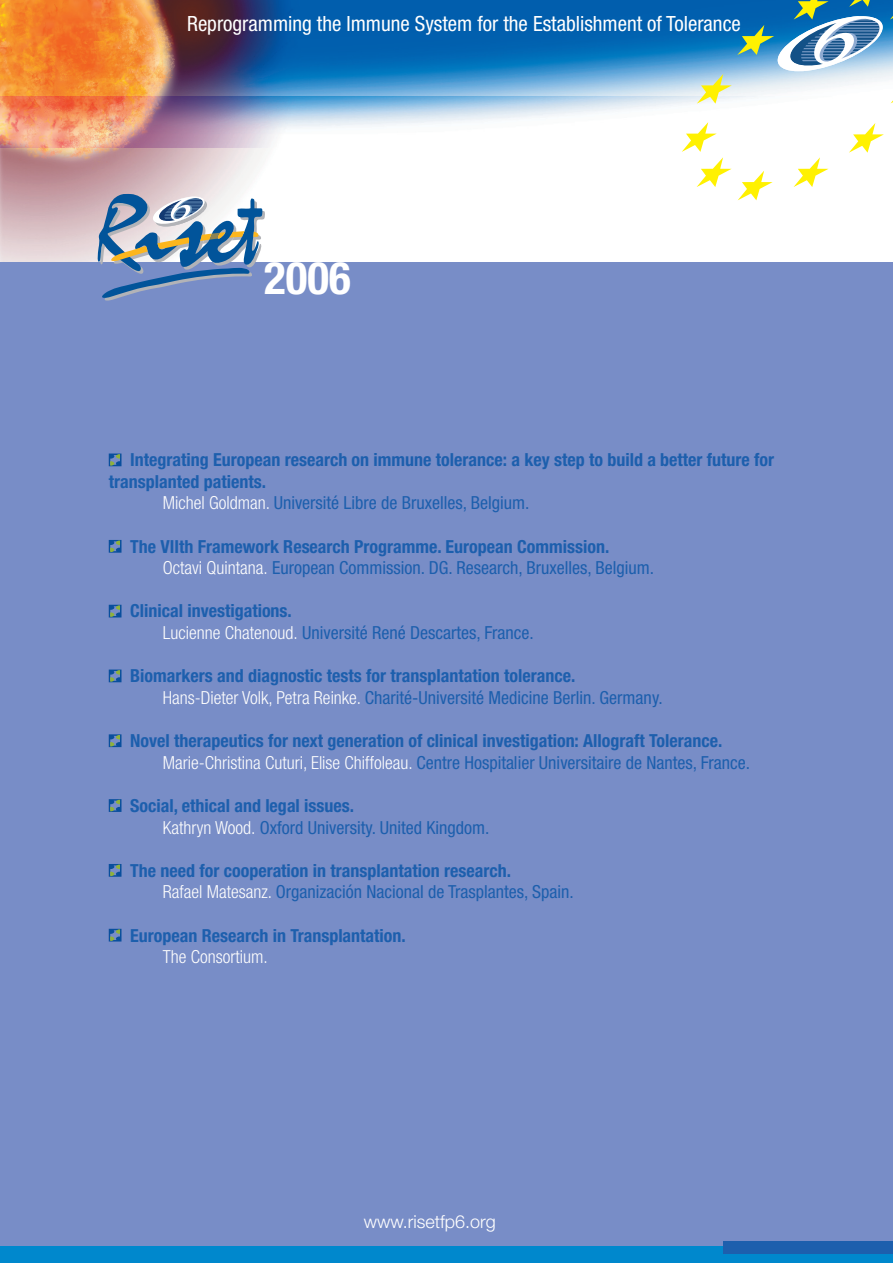
<style>
.page{position:relative;width:893px;height:1263px;background:#fff}
.page>*{position:absolute;margin:0;border:0;box-sizing:border-box;transform-origin:0 0}
.t1{font:700 condensed 45px "Helvetica Neue";color:#fff}
.t2{font:condensed 21px "Helvetica Neue";color:#fff}
.t3{font:700 condensed 18px/21.6px "Helvetica Neue";color:#1d5fad}
.t4{font:condensed 18px/21.6px "Helvetica Neue";color:#1d5fad}
.t5{font:300 18px "Helvetica Neue";color:#fff}
.t6{font:300 condensed 18px "Helvetica Neue";color:#fdfdfd}
.s1{font-weight:300;color:#fdfdfd}
.s2{font-weight:400}
.s3{font-weight:700}
</style>
<div class="page">
<img style="left:0;top:0;width:757px;height:262px">
<img style="left:63px;top:97px;width:619px;height:50px">
<img style="left:0;top:97px;width:61px;height:50px">
<div style="left:0;top:262px;width:893px;height:1001px;background:#788dc7"></div>
<svg style="left:682px;top:0;width:211px;height:200px"></svg>
<div style="left:0;top:1247px;width:893px;height:16px;background:#0088cd"></div>
<div style="left:723px;top:1241px;width:170px;height:13px;background:#1d5fad"></div>
<svg style="left:109px;top:453px;width:12px;height:13px"></svg>
<svg style="left:109px;top:540px;width:12px;height:13px"></svg>
<svg style="left:109px;top:605px;width:12px;height:12px"></svg>
<svg style="left:109px;top:669px;width:12px;height:13px"></svg>
<svg style="left:109px;top:734px;width:12px;height:13px"></svg>
<svg style="left:109px;top:799px;width:12px;height:13px"></svg>
<svg style="left:109px;top:864px;width:12px;height:13px"></svg>
<svg style="left:109px;top:929px;width:12px;height:12px"></svg>
<svg style="left:98px;top:194px;width:167px;height:107px"></svg>
<p class="t2" style="left:187px;top:11px;width:555px">Reprogramming the Immune System for the Establishment of Tolerance</p>
<h1 class="t1" style="left:264px;top:251px;width:88px">2006</h1>
<p class="t3" style="left:130px;top:449px;width:646px">Integrating European research on immune tolerance: a key step to build a better future for</p>
<p class="t3" style="left:109px;top:470px;width:159px">transplanted patients.</p>
<p class="t4" style="left:163px;top:492px;width:368px"><span class="s1">Michel Goldman.</span> Université Libre de Bruxelles, Belgium.</p>
<p class="t3" style="left:163px;top:535px;width:493px;text-indent:-33px">The VIIth Framework Research Programme. European Commission.<br><span class="s1">Octavi Quintana.</span> <span class="s2">European Commission. DG. Research, Bruxelles, Belgium.</span></p>
<p class="t4" style="left:163px;top:600px;width:372px;text-indent:-33px"><span class="s3">Clinical investigations.<br></span><span class="s1">Lucienne Chatenoud.</span> Université René Descartes, France.</p>
<p class="t3" style="left:163px;top:665px;width:501px;text-indent:-33px">Biomarkers and diagnostic tests for transplantation tolerance.<br><span class="s1">Hans-Dieter Volk, Petra Reinke.</span> <span class="s2">Charité-Université Medicine Berlin. Germany.</span></p>
<p class="t3" style="left:163px;top:730px;width:589px;text-indent:-33px">Novel therapeutics for next generation of clinical investigation: Allograft Tolerance.<br><span class="s1">Marie-Christina Cuturi, Elise Chiffoleau.</span> <span class="s2">Centre Hospitalier Universitaire de Nantes, France.</span></p>
<p class="t4" style="left:163px;top:795px;width:328px;text-indent:-33px"><span class="s3">Social, ethical and legal issues.<br></span><span class="s1">Kathryn Wood.</span> Oxford University. United Kingdom.</p>
<p class="t3" style="left:163px;top:859px;width:412px;text-indent:-33px">The need for cooperation in transplantation research.<br><span class="s1">Rafael Matesanz.</span> <span class="s2">Organización Nacional de Trasplantes, Spain.</span></p>
<p class="t3" style="left:130px;top:924px;width:277px">European Research in Transplantation.</p>
<p class="t6" style="left:163px;top:946px;width:106px">The Consortium.</p>
<p class="t5" style="left:364px;top:1211px;width:134px">www.risetfp6.org</p>
</div>
